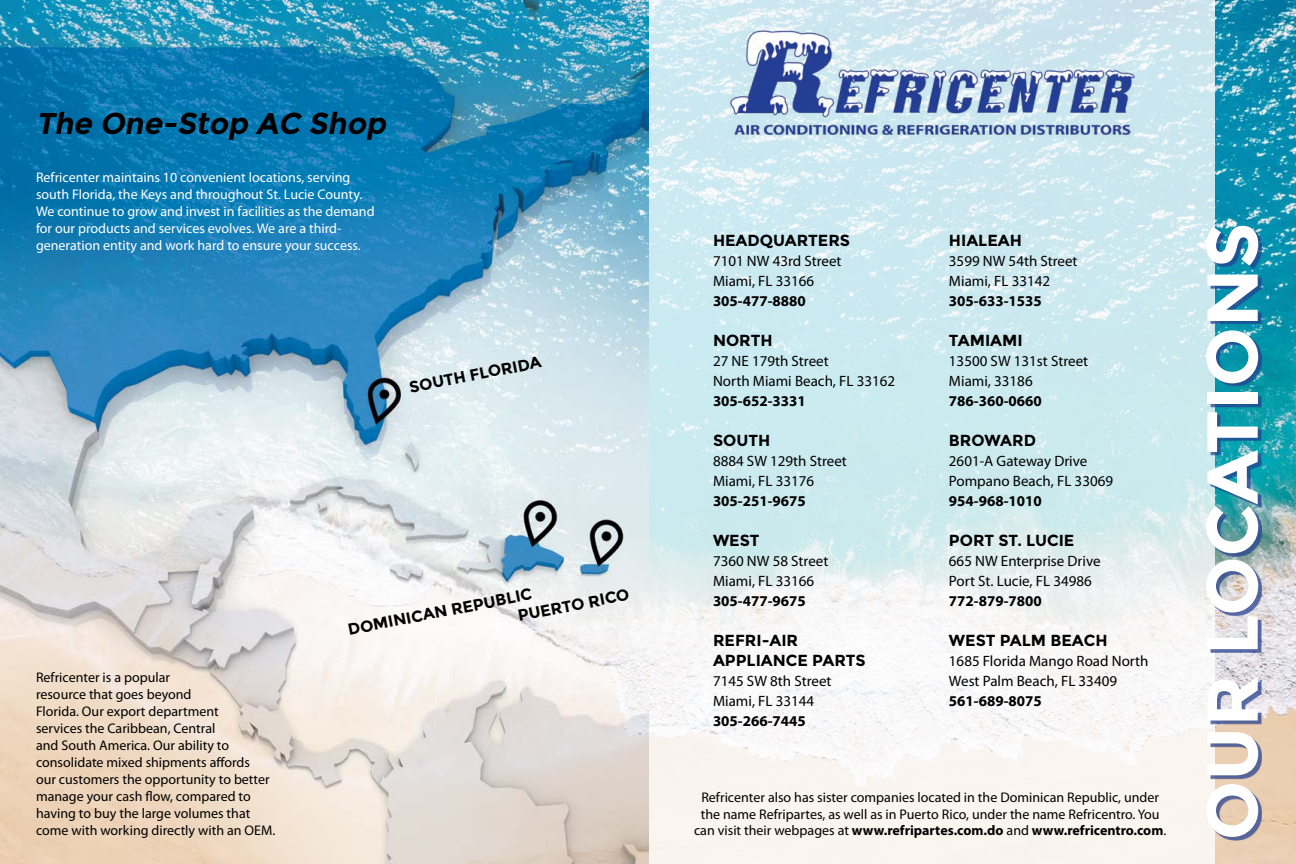
<style>
.page{position:relative;width:1296px;height:864px;background:#fff}
.page>*{position:absolute;margin:0;border:0;box-sizing:border-box;transform-origin:0 0}
.t1{font:700 72px "Montserrat";color:#fff}
.t2{font:italic 700 30px "Montserrat";color:#000}
.t3{font:700 16px/20px "Montserrat";color:#000}
.t4{font:15px/20px "Myriad Pro";color:#000}
.t5{font:700 15px "Myriad Pro";color:#000}
.t6{font:14px/17px "Myriad Pro";color:#000}
.t7{font:14px/17px "Myriad Pro";color:#fff}
.s1{font-weight:700}
</style>
<div class="page">
<img style="left:648px;top:0;width:567px;height:864px">
<img style="left:1215px;top:0;width:81px;height:864px">
<div style="left:1209px;top:229px;width:53px;height:611px;background:#25408f;opacity:.75"></div>
<img style="left:0;top:0;width:648px;height:864px">
<img style="left:728px;top:29px;width:407px;height:108px">
<h2 class="t2" style="left:36px;top:106px;width:358px">The One-Stop AC Shop</h2>
<p class="t7" style="left:36px;top:169px;width:340px">Refricenter maintains 10 convenient locations, serving south Florida, the Keys and throughout St. Lucie County.<br>We continue to grow and invest in facilities as the demand for our products and services evolves. We are a third&shy;generation entity and work hard to ensure your success.</p>
<p class="t3" style="left:408px;top:377px;width:136px;rotate:-11deg">SOUTH FLORIDA</p>
<p class="t6" style="left:36px;top:669px;width:241px">Refricenter is a popular<br>resource that goes beyond<br>Florida. Our export department<br>services the Caribbean, Central<br>and South America. Our ability to consolidate mixed shipments affords<br>our customers the opportunity to better manage your cash flow, compared to having to buy the large volumes that come with working directly with an OEM.</p>
<p class="t3" style="left:513px;top:588px;width:115px;line-height:19.1px;text-indent:-169px;rotate:-11deg">DOMINICAN REPUBLIC<br>PUERTO RICO</p>
<p class="t3" style="left:713px;top:230px;width:139px">HEADQUARTERS</p>
<p class="t4" style="left:713px;top:251px;width:130px">7101 NW 43rd Street<br>Miami, FL 33166</p>
<p class="t5" style="left:713px;top:292px;width:94px">305-477-8880</p>
<p class="t3" style="left:713px;top:330px;width:61px">NORTH</p>
<p class="t4" style="left:713px;top:351px;width:184px">27 NE 179th Street<br>North Miami Beach, FL 33162</p>
<p class="t5" style="left:713px;top:392px;width:94px">305-652-3331</p>
<p class="t3" style="left:713px;top:430px;width:59px">SOUTH</p>
<p class="t4" style="left:713px;top:451px;width:135px">8884 SW 129th Street<br>Miami, FL 33176</p>
<p class="t5" style="left:713px;top:492px;width:94px">305-251-9675</p>
<p class="t3" style="left:713px;top:530px;width:48px">WEST</p>
<p class="t4" style="left:713px;top:551px;width:117px">7360 NW 58 Street<br>Miami, FL 33166</p>
<p class="t5" style="left:713px;top:592px;width:94px">305-477-9675</p>
<p class="t3" style="left:713px;top:630px;width:154px">REFRI-AIR<br>APPLIANCE PARTS</p>
<p class="t4" style="left:713px;top:671px;width:120px">7145 SW 8th Street<br>Miami, FL 33144</p>
<p class="t5" style="left:713px;top:712px;width:94px">305-266-7445</p>
<p class="t3" style="left:949px;top:230px;width:75px">HIALEAH</p>
<p class="t4" style="left:949px;top:251px;width:130px">3599 NW 54th Street<br>Miami, FL 33142</p>
<p class="t5" style="left:949px;top:292px;width:94px">305-633-1535</p>
<p class="t3" style="left:949px;top:330px;width:75px">TAMIAMI</p>
<p class="t4" style="left:949px;top:351px;width:141px">13500 SW 131st Street<br>Miami, 33186</p>
<p class="t5" style="left:949px;top:392px;width:94px">786-360-0660</p>
<p class="t3" style="left:949px;top:430px;width:89px">BROWARD</p>
<p class="t4" style="left:949px;top:451px;width:166px">2601-A Gateway Drive<br>Pompano Beach, FL 33069</p>
<p class="t5" style="left:949px;top:492px;width:94px">954-968-1010</p>
<p class="t3" style="left:949px;top:530px;width:127px">PORT ST. LUCIE</p>
<p class="t4" style="left:949px;top:551px;width:153px">665 NW Enterprise Drive<br>Port St. Lucie, FL 34986</p>
<p class="t5" style="left:949px;top:592px;width:94px">772-879-7800</p>
<p class="t3" style="left:949px;top:630px;width:160px">WEST PALM BEACH</p>
<p class="t4" style="left:949px;top:651px;width:201px">1685 Florida Mango Road North<br>West Palm Beach, FL 33409</p>
<p class="t5" style="left:949px;top:692px;width:94px">561-689-8075</p>
<p class="t6" style="left:694px;top:789px;width:474px;text-align:center">Refricenter also has sister companies located in the Dominican Republic, under the name Refripartes, as well as in Puerto Rico, under the name Refricentro. You can visit their webpages at <span class="s1">www.refripartes.com.do</span> and <span class="s1">www.refricentro.com</span>.</p>
<h1 class="t1" style="left:1189px;top:840px;width:619px;rotate:-90deg">OUR LOCATIONS</h1>
</div>
